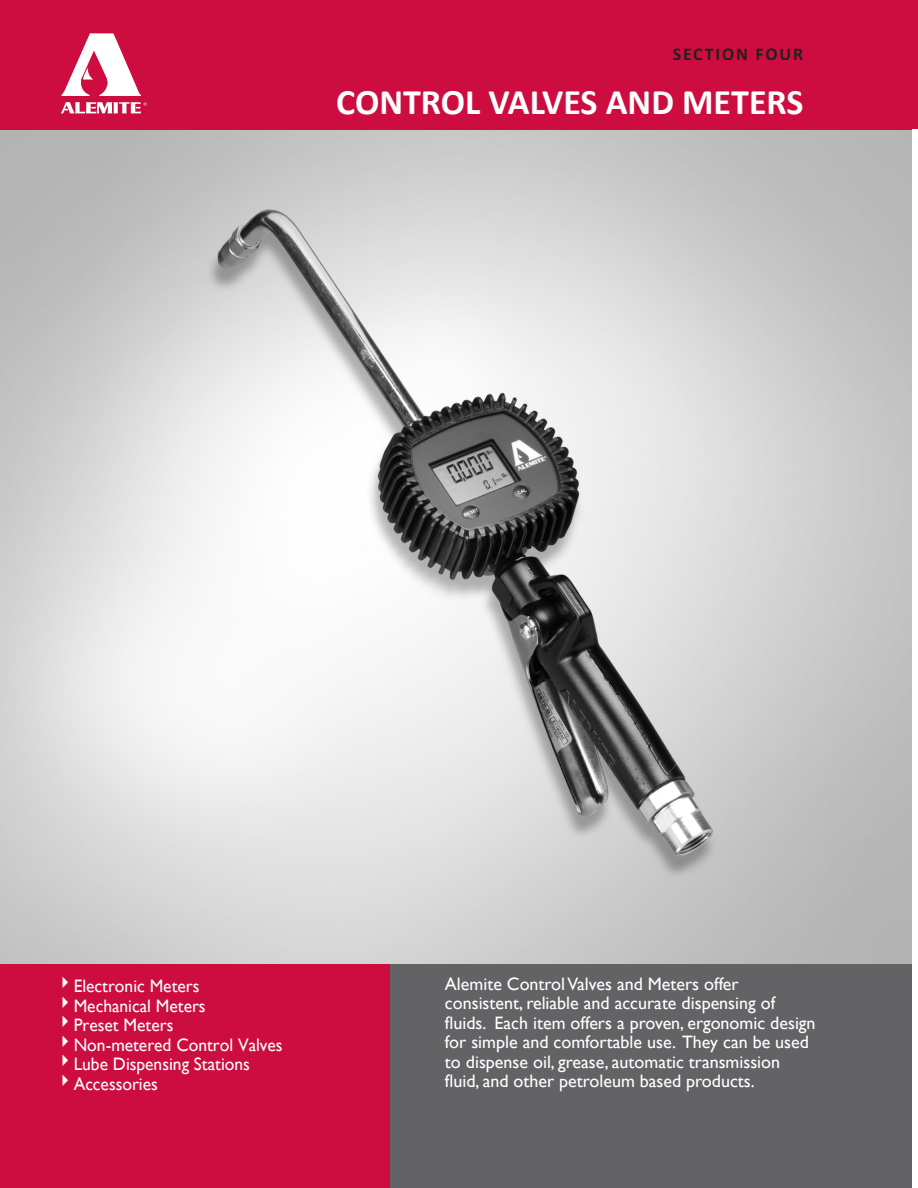
<style>
.page{position:relative;width:918px;height:1188px;background:#fff}
.page>*{position:absolute;margin:0;border:0;box-sizing:border-box;transform-origin:0 0}
.t1{font:700 36px "Calibri";color:#fff}
.t2{font:18px/19.5px "Gill Sans";color:#fff}
.t3{font:700 18px "Calibri";letter-spacing:.1em;color:#231f20}
</style>
<div class="page">
<img style="left:0;top:130px;width:911px;height:834px">
<div style="left:0;top:0;width:911px;height:130px;background:#cd0d40"></div>
<div style="left:370px;top:964px;width:541px;height:224px;background:#636366"></div>
<div style="left:0;top:964px;width:390px;height:224px;background:#cd0d40"></div>
<svg style="left:61px;top:34px;width:80px;height:62px"></svg>
<svg style="left:61px;top:102px;width:86px;height:11px"></svg>
<div style="left:911px;top:0;width:7px;height:128px;background:#cd0d40"></div>
<p class="t3" style="left:673px;top:43px;width:132px">SECTION FOUR</p>
<p class="t1" style="left:336px;top:79px;width:469px">CONTROL VALVES AND METERS</p>
<p class="t2" style="left:56px;top:976px;width:145px">✔Electronic Meters</p>
<p class="t2" style="left:56px;top:996px;width:151px">✔Mechanical Meters</p>
<p class="t2" style="left:56px;top:1015px;width:119px">✔Preset Meters</p>
<p class="t2" style="left:56px;top:1035px;width:228px">✔Non-metered Control Valves</p>
<p class="t2" style="left:56px;top:1054px;width:195px">✔Lube Dispensing Stations</p>
<p class="t2" style="left:56px;top:1074px;width:103px">✔Accessories</p>
<p class="t2" style="left:445px;top:974px;width:372px">Alemite Control Valves and Meters offer consistent, reliable and accurate dispensing of fluids. Each item offers a proven, ergonomic design for simple and comfortable use. They can be used to dispense oil, grease, automatic transmission fluid, and other petroleum based products.</p>
</div>
